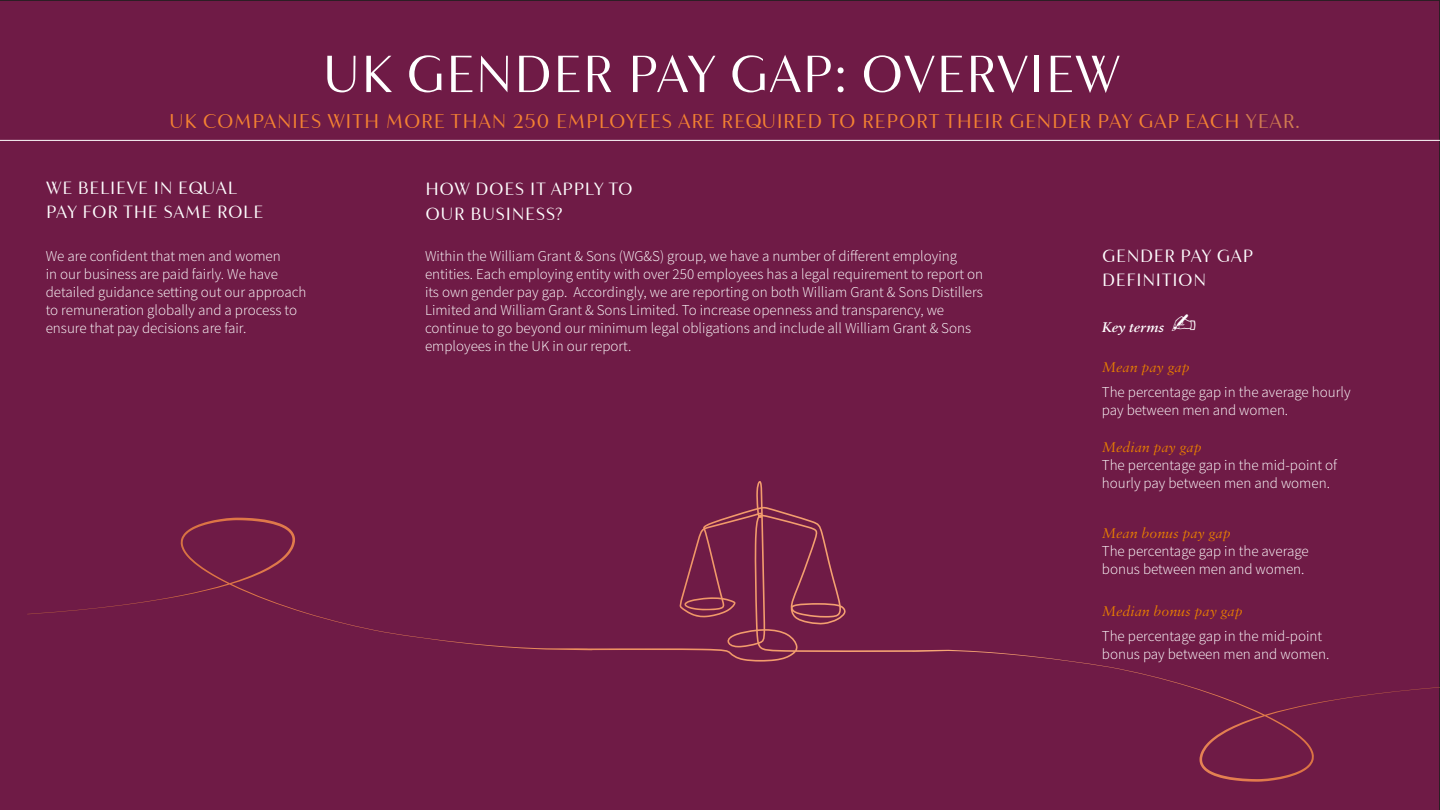
<style>
.page{position:relative;width:1440px;height:810px;background:#6f1b46}
.page>*{position:absolute;margin:0;border:0;box-sizing:border-box;transform-origin:0 0}
.header_sands_medium{font:700 52.5px "WG&S Headline";letter-spacing:-.02em;color:#fff}
.t1{font:700 20.25px "WG&S Headline";color:#f48232}
.Sub_titles{font:700 18px/24px "WG&S Headline";color:#fff}
.Heading{font:700 18px/24px "WG&S Headline";color:#fff}
.Body_Copy{font:300 15px/18px "Source Sans Pro";color:#fff}
.Paragraph{font:300 15px/18px "Source Sans Pro";color:#fff}
.Paragraph-2{font:italic 15px "Sabon MT Pro";color:#e87f00}
.Subheading{font:italic 600 15px "Sabon MT Pro";color:#fff}
.s1{color:#d17c51}
.s2{font-family:"Sabon MT Pro";font-weight:400;font-style:italic;color:#e87f00}
</style>
<div class="page">
<div style="left:27px;top:481px;width:767px;height:179px;background:#6f1b46"></div>
<hr style="left:0;top:140px;width:1440px;height:1px;background:#fff">
<svg style="left:1172px;top:314px;width:23px;height:17px"></svg>
<p class="header_sands_medium" style="left:321px;top:43px;width:801px">UK GENDER PAY GAP: OVERVIEW</p>
<p class="t1" style="left:169px;top:109px;width:1133px">UK COMPANIES WITH MORE THAN 250 EMPLOYEES ARE REQUIRED TO REPORT THEIR GENDER PAY GAP EACH <span class="s1">YEAR.</span></p>
<p class="Sub_titles" style="left:46px;top:176px;width:219px">WE BELIEVE IN EQUAL<br>PAY FOR THE SAME ROLE</p>
<p class="Body_Copy" style="left:46px;top:247px;width:262px">We are confident that men and women<br>in our business are paid fairly. We have detailed guidance setting out our approach to remuneration globally and a process to ensure that pay decisions are fair.</p>
<p class="Sub_titles" style="left:425px;top:177px;width:210px">HOW DOES IT APPLY TO</p>
<p class="Sub_titles" style="left:425px;top:202px;width:139px">OUR BUSINESS?</p>
<p class="Body_Copy" style="left:425px;top:247px;width:560px">Within the William Grant &amp; Sons (WG&amp;S) group, we have a number of different employing entities. Each employing entity with over 250 employees has a legal requirement to report on its own gender pay gap. Accordingly, we are reporting on both William Grant &amp; Sons Distillers Limited and William Grant &amp; Sons Limited. To increase openness and transparency, we continue to go beyond our minimum legal obligations and include all William Grant &amp; Sons employees in the UK in our report.</p>
<p class="Heading" style="left:1102px;top:244px;width:153px">GENDER PAY GAP<br>DEFINITION</p>
<p class="Subheading" style="left:1102px;top:318px;width:64px">Key terms</p>
<p class="Paragraph-2" style="left:1102px;top:357px;width:89px">Mean pay gap</p>
<p class="Paragraph" style="left:1102px;top:383px;width:250px">The percentage gap in the average hourly pay between men and women.</p>
<p class="Paragraph" style="left:1102px;top:438px;width:237px"><span class="s2">Median pay gap<br></span>The percentage gap in the mid-point of hourly pay between men and women.</p>
<p class="Paragraph" style="left:1102px;top:524px;width:209px"><span class="s2">Mean bonus pay gap<br></span>The percentage gap in the average bonus between men and women.</p>
<p class="Paragraph-2" style="left:1102px;top:601px;width:142px">Median bonus pay gap</p>
<p class="Paragraph" style="left:1102px;top:627px;width:229px">The percentage gap in the mid-point bonus pay between men and women.</p>
</div>
